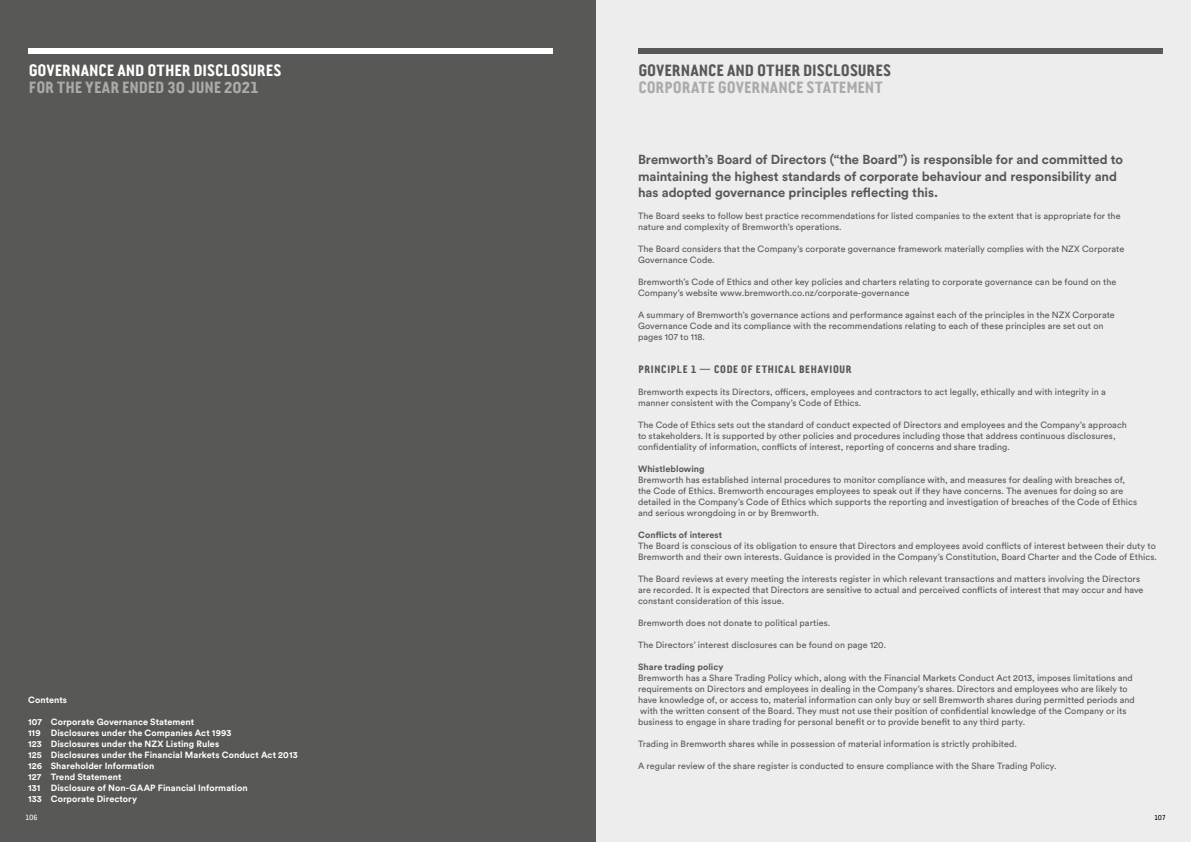
<style>
.page{position:relative;width:1191px;height:842px;background:#fff}
.page>*{position:absolute;margin:0;border:0;box-sizing:border-box;transform-origin:0 0}
.t1{font:700 16.5px "Van Condensed LF";letter-spacing:-.045em;color:#acaaa9}
.t2{font:700 16.5px "Van Condensed LF";letter-spacing:-.04em;color:#585856}
.t3{font:700 16.5px "Van Condensed LF";letter-spacing:-.04em;color:#fff}
.t4{font:700 13px/16.5px "Circular Std";letter-spacing:-.005em;color:#585856}
.t5{font:700 11px "Van Condensed LF";letter-spacing:.005em;color:#585856}
.t6{font:9px/11px "Circular Std";letter-spacing:.005em;color:#585856}
.t7{font:700 9px/11px "Circular Std";letter-spacing:.005em;color:#fff}
.t8{font:700 9px "Circular Std";letter-spacing:.005em;color:#585856}
.t9{font:8px "Van Condensed LF";color:#fff}
.t10{font:7.5px "Van Condensed LF";color:#000}
.s1{font-family:"Circular Std";font-weight:400}
</style>
<div class="page">
<div style="left:595px;top:0;width:596px;height:842px;background:#eeeded"></div>
<div style="left:0;top:0;width:595px;height:842px;background:#585856"></div>
<div style="left:638px;top:48px;width:524px;height:6px;background:#585856"></div>
<div style="left:28px;top:48px;width:525px;height:6px;background:#fff"></div>
<h1 class="t3" style="left:28px;top:60px;width:255px">GOVERNANCE AND OTHER DISCLOSURES</h1>
<h1 class="t1" style="left:28px;top:77px;width:232px">FOR THE YEAR ENDED 30 JUNE 2021</h1>
<p class="t7" style="left:28px;top:694px;width:40px">Contents</p>
<p class="t7" style="left:28px;top:716px;width:271px">107 Corporate Governance Statement<br>119 Disclosures under the Companies Act 1993<br>123 Disclosures under the NZX Listing Rules<br>125 Disclosures under the Financial Markets Conduct Act 2013<br>126 Shareholder Information<br>127 Trend Statement<br>131 Disclosure of Non-GAAP Financial Information<br>133 Corporate Directory</p>
<p class="t9" style="left:26px;top:812px;width:14px">106</p>
<h1 class="t2" style="left:638px;top:60px;width:255px">GOVERNANCE AND OTHER DISCLOSURES</h1>
<h1 class="t1" style="left:638px;top:77px;width:247px">CORPORATE GOVERNANCE STATEMENT</h1>
<h2 class="t4" style="left:638px;top:151px;width:487px">Bremworth’s Board of Directors (“the Board”) is responsible for and committed to maintaining the highest standards of corporate behaviour and responsibility and has adopted governance principles reflecting this.</h2>
<p class="t6" style="left:638px;top:210px;width:484px">The Board seeks to follow best practice recommendations for listed companies to the extent that is appropriate for the nature and complexity of Bremworth’s operations.</p>
<p class="t6" style="left:638px;top:243px;width:488px">The Board considers that the Company’s corporate governance framework materially complies with the NZX Corporate<br>Governance Code.</p>
<p class="t6" style="left:638px;top:276px;width:480px">Bremworth’s Code of Ethics and other key policies and charters relating to corporate governance can be found on the<br>Company’s website www.bremworth.co.nz/corporate-governance</p>
<p class="t6" style="left:638px;top:309px;width:478px">A summary of Bremworth’s governance actions and performance against each of the principles in the NZX Corporate<br>Governance Code and its compliance with the recommendations relating to each of these principles are set out on pages 107 to 118.</p>
<p class="t5" style="left:638px;top:363px;width:215px">PRINCIPLE 1 <span class="s1">—</span> CODE OF ETHICAL BEHAVIOUR</p>
<p class="t6" style="left:638px;top:386px;width:469px">Bremworth expects its Directors, officers, employees and contractors to act legally, ethically and with integrity in a manner consistent with the Company’s Code of Ethics.</p>
<p class="t6" style="left:638px;top:419px;width:490px">The Code of Ethics sets out the standard of conduct expected of Directors and employees and the Company’s approach to stakeholders. It is supported by other policies and procedures including those that address continuous disclosures, confidentiality of information, conflicts of interest, reporting of concerns and share trading.</p>
<p class="t8" style="left:638px;top:463px;width:68px">Whistleblowing</p>
<p class="t6" style="left:638px;top:474px;width:500px">Bremworth has established internal procedures to monitor compliance with, and measures for dealing with breaches of, the Code of Ethics. Bremworth encourages employees to speak out if they have concerns. The avenues for doing so are detailed in the Company’s Code of Ethics which supports the reporting and investigation of breaches of the Code of Ethics and serious wrongdoing in or by Bremworth.</p>
<p class="t8" style="left:638px;top:529px;width:86px">Conflicts of interest</p>
<p class="t6" style="left:638px;top:540px;width:520px">The Board is conscious of its obligation to ensure that Directors and employees avoid conflicts of interest between their duty to<br>Bremworth and their own interests. Guidance is provided in the Company’s Constitution, Board Charter and the Code of Ethics.</p>
<p class="t6" style="left:638px;top:573px;width:507px">The Board reviews at every meeting the interests register in which relevant transactions and matters involving the Directors are recorded. It is expected that Directors are sensitive to actual and perceived conflicts of interest that may occur and have constant consideration of this issue.</p>
<p class="t6" style="left:638px;top:617px;width:194px">Bremworth does not donate to political parties.</p>
<p class="t6" style="left:638px;top:639px;width:250px">The Directors’ interest disclosures can be found on page 120.</p>
<p class="t8" style="left:638px;top:661px;width:87px">Share trading policy</p>
<p class="t6" style="left:638px;top:672px;width:498px">Bremworth has a Share Trading Policy which, along with the Financial Markets Conduct Act 2013, imposes limitations and requirements on Directors and employees in dealing in the Company’s shares. Directors and employees who are likely to have knowledge of, or access to, material information can only buy or sell Bremworth shares during permitted periods and with the written consent of the Board. They must not use their position of confidential knowledge of the Company or its business to engage in share trading for personal benefit or to provide benefit to any third party.</p>
<p class="t6" style="left:638px;top:738px;width:380px">Trading in Bremworth shares while in possession of material information is strictly prohibited.</p>
<p class="t6" style="left:638px;top:760px;width:420px">A regular review of the share register is conducted to ensure compliance with the Share Trading Policy.</p>
<p class="t10" style="left:1154px;top:812px;width:13px">107</p>
</div>
